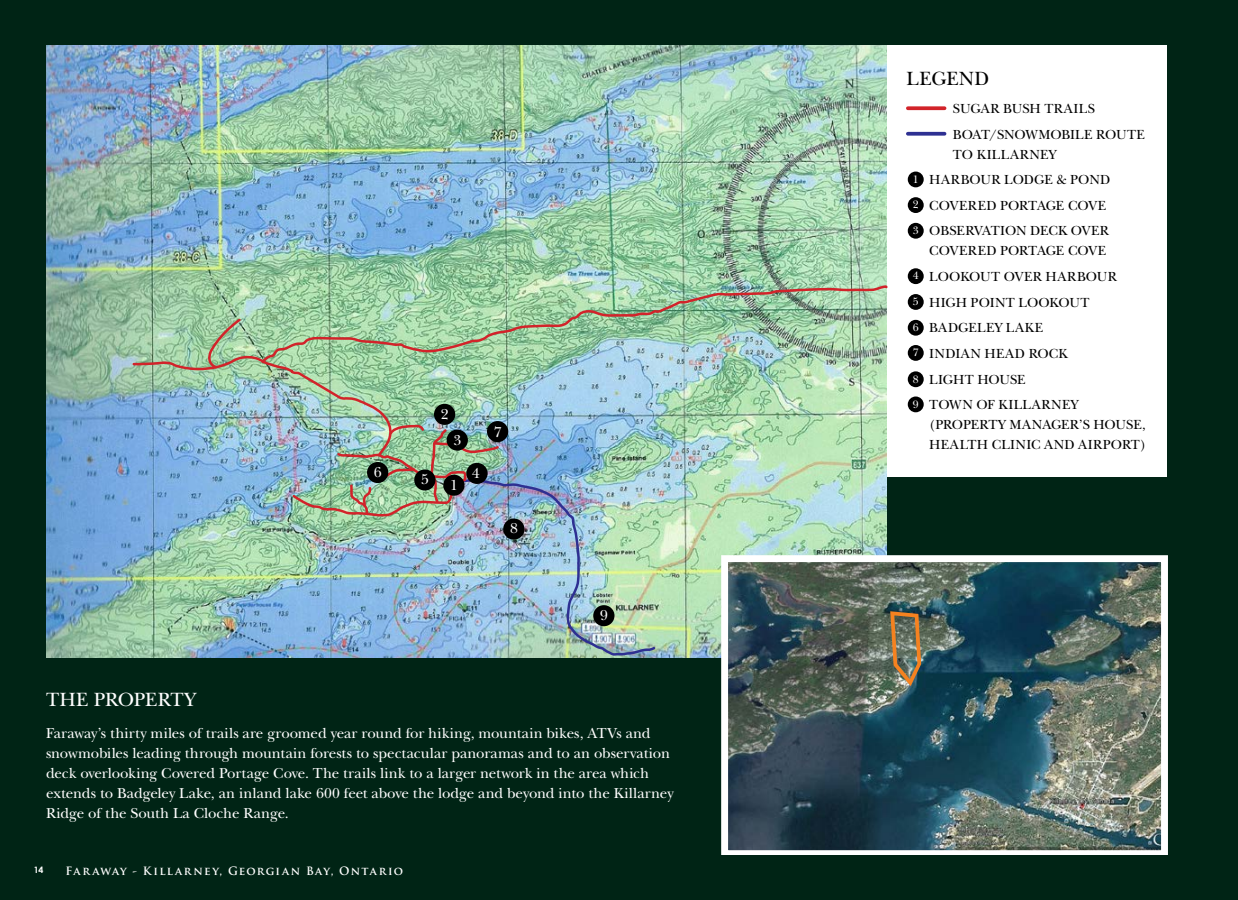
<style>
.page{position:relative;width:1238px;height:900px;background:#fff}
.page>*{position:absolute;margin:0;border:0;box-sizing:border-box;transform-origin:0 0}
.t1{font:20px "New Baskerville";letter-spacing:-.015em;color:#fff}
.t2{font:20px "New Baskerville";letter-spacing:.005em;color:#000}
.t3{font:15px/20px "New Baskerville";color:#fff}
.t4{font:13.75px/25.6px "New Baskerville";letter-spacing:.01em;color:#000}
.t5{font:700 11.25px "Trajan Pro";letter-spacing:.11em;color:#fff}
.t6{font:11.25px "New Baskerville";color:#fff}
.t7{font:700 8.75px "Century Gothic";color:#fff}
</style>
<div class="page">
<div style="left:0;top:0;width:1238px;height:855px;background:#002415"></div>
<div style="left:883px;top:45px;width:284px;height:432px;background:#fff"></div>
<img style="left:46px;top:45px;width:840px;height:613px">
<img style="left:729px;top:563px;width:431px;height:286px">
<div style="left:721px;top:555px;width:447px;height:302px;border:7px solid #fff"></div>
<svg style="left:908px;top:106px;width:36px;height:4px"></svg>
<svg style="left:908px;top:132px;width:36px;height:4px"></svg>
<div style="left:0;top:855px;width:1238px;height:45px;background:#002415"></div>
<img style="left:888px;top:609px;width:35px;height:81px">
<img style="left:259px;top:284px;width:629px;height:81px">
<img style="left:131px;top:285px;width:526px;height:373px">
<div style="left:443px;top:475px;width:21px;height:21px;background:#000;border-radius:50%"></div>
<div style="left:907px;top:172px;width:16px;height:15px;background:#000;border-radius:50%"></div>
<div style="left:907px;top:197px;width:16px;height:16px;background:#000;border-radius:50%"></div>
<div style="left:907px;top:223px;width:16px;height:16px;background:#000;border-radius:50%"></div>
<div style="left:907px;top:268px;width:16px;height:16px;background:#000;border-radius:50%"></div>
<div style="left:907px;top:294px;width:16px;height:16px;background:#000;border-radius:50%"></div>
<div style="left:907px;top:320px;width:16px;height:16px;background:#000;border-radius:50%"></div>
<div style="left:907px;top:345px;width:16px;height:16px;background:#000;border-radius:50%"></div>
<div style="left:907px;top:371px;width:16px;height:16px;background:#000;border-radius:50%"></div>
<div style="left:907px;top:397px;width:16px;height:15px;background:#000;border-radius:50%"></div>
<div style="left:414px;top:469px;width:21px;height:22px;background:#000;border-radius:50%"></div>
<div style="left:367px;top:462px;width:21px;height:21px;background:#000;border-radius:50%"></div>
<div style="left:434px;top:404px;width:21px;height:21px;background:#000;border-radius:50%"></div>
<div style="left:446px;top:430px;width:22px;height:21px;background:#000;border-radius:50%"></div>
<div style="left:487px;top:421px;width:21px;height:21px;background:#000;border-radius:50%"></div>
<div style="left:466px;top:463px;width:21px;height:21px;background:#000;border-radius:50%"></div>
<div style="left:593px;top:605px;width:21px;height:21px;background:#000;border-radius:50%"></div>
<div style="left:503px;top:519px;width:21px;height:21px;background:#000;border-radius:50%"></div>
<p class="t3" style="left:374px;top:462px;width:9px">6</p>
<p class="t3" style="left:421px;top:470px;width:9px">5</p>
<p class="t3" style="left:441px;top:404px;width:9px">2</p>
<p class="t3" style="left:453px;top:430px;width:9px">3</p>
<p class="t3" style="left:450px;top:475px;width:9px">1</p>
<p class="t3" style="left:472px;top:463px;width:9px">4</p>
<p class="t3" style="left:494px;top:422px;width:9px">7</p>
<p class="t3" style="left:510px;top:519px;width:9px">8</p>
<p class="t3" style="left:600px;top:605px;width:9px">9</p>
<h1 class="t1" style="left:46px;top:688px;width:151px">THE PROPERTY</h1>
<p class="t3" style="left:46px;top:723px;width:629px">Faraway’s thirty miles of trails are groomed year round for hiking, mountain bikes, ATVs and snowmobiles leading through mountain forests to spectacular panoramas and to an observation deck overlooking Covered Portage Cove. The trails link to a larger network in the area which extends to Badgeley Lake, an inland lake 600 feet above the lodge and beyond into the Killarney Ridge of the South La Cloche Range.</p>
<p class="t7" style="left:34px;top:863px;width:11px">14</p>
<p class="t5" style="left:66px;top:864px;width:339px">Far away - Killarney, Georgian Bay, Ontario</p>
<h1 class="t2" style="left:906px;top:67px;width:84px">LEGEND</h1>
<p class="t4" style="left:952px;top:96px;width:194px">SUGAR BUSH TRAILS<br>BOAT/SNOWMOBILE ROUTE</p>
<p class="t4" style="left:929px;top:141px;width:182px;text-indent:24px">TO KILLARNEY<br>HARBOUR LODGE &amp; POND<br>COVERED PORTAGE COVE<br>OBSERVATION DECK OVER</p>
<p class="t4" style="left:929px;top:238px;width:189px">COVERED PORTAGE COVE<br>LOOKOUT OVER HARBOUR<br>HIGH POINT LOOKOUT<br>BADGELEY LAKE<br>INDIAN HEAD ROCK<br>LIGHT HOUSE<br>TOWN OF KILLARNEY</p>
<p class="t4" style="left:929px;top:415px;width:218px;line-height:20px">(PROPERTY MANAGER’S HOUSE,<br>HEALTH CLINIC AND AIRPORT)</p>
<p class="t6" style="left:913px;top:173px;width:7px">1</p>
<p class="t6" style="left:913px;top:198px;width:7px">2</p>
<p class="t6" style="left:913px;top:224px;width:7px">3</p>
<p class="t6" style="left:913px;top:269px;width:7px">4</p>
<p class="t6" style="left:913px;top:295px;width:7px">5</p>
<p class="t6" style="left:913px;top:321px;width:7px">6</p>
<p class="t6" style="left:913px;top:346px;width:7px">7</p>
<p class="t6" style="left:913px;top:372px;width:7px">8</p>
<p class="t6" style="left:913px;top:397px;width:7px">9</p>
</div>
